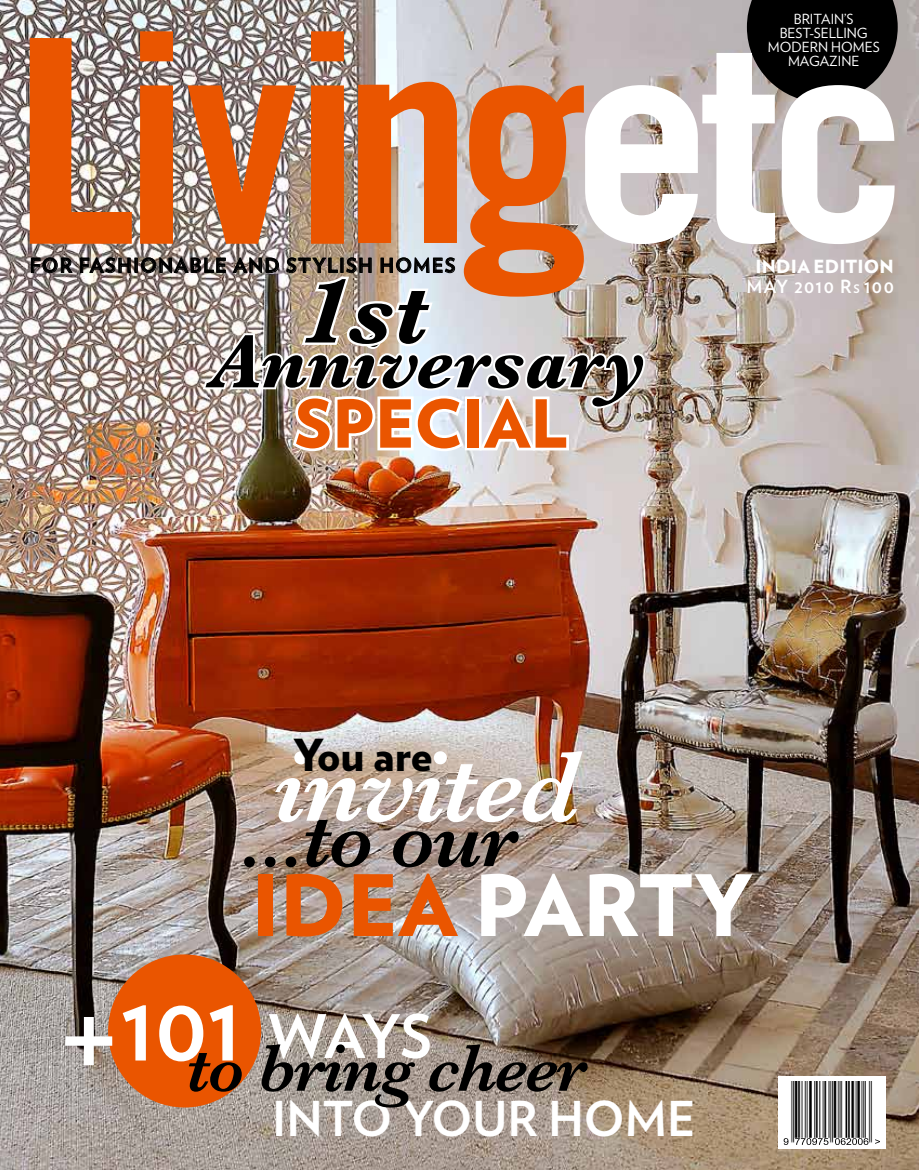
<style>
.page{position:relative;width:919px;height:1170px;background:#fff}
.page>*{position:absolute;margin:0;border:0;box-sizing:border-box;transform-origin:0 0}
.t1{font:italic 600 103.05px "Baskerville";letter-spacing:-.025em;color:#fff}
.t2{font:italic 700 93.75px "Baskerville";color:#000}
.t3{font:italic 600 84.3px/69.8px "Baskerville";color:#000}
.t4{font:italic 700 77.1px "Baskerville";letter-spacing:-.01em;color:#000}
.t5{font:italic 600 68.7px "Baskerville";letter-spacing:-.025em;color:#000}
.t6{font:900 66px "Verlag";color:#ea5500}
.t7{font:700 59.85px "Verlag";color:#fff}
.t8{font:700 48px "Verlag";color:#fff}
.t9{font:900 44.1px "Verlag";letter-spacing:-.005em;color:#000}
.t10{font:700 19.5px "Verlag";letter-spacing:.07em;color:#000}
.t11{font:700 18.15px "Verlag";letter-spacing:.07em;color:#fff}
.t12{font:900 18.15px "Verlag";letter-spacing:.01em;color:#fff}
.t13{font:13.95px/14.2px "Verlag";color:#fff;text-align:center}
.s1{font-size:11.7px}
.s2{font-family:"Verlag";font-weight:900;font-style:normal;color:#ea5500}
.s3{font-family:"Verlag";font-weight:900;font-style:normal;color:#fff}
.s4{font-weight:400;font-size:137.55px}
.s5{font-size:92.55px}
</style>
<div class="page">
<img style="left:0;top:0;width:918px;height:1169px">
<div style="left:746px;top:0;width:151px;height:102px;background:#000"></div>
<div style="left:108px;top:954px;width:153px;height:153px;background:#ea5500;border-radius:50%"></div>
<div style="left:778px;top:1076px;width:107px;height:72px;background:#fff"></div>
<img style="left:784px;top:1081px;width:96px;height:64px">
<svg style="left:783px;top:1137px;width:5px;height:7px"></svg>
<svg style="left:795px;top:1137px;width:33px;height:7px"></svg>
<svg style="left:835px;top:1137px;width:33px;height:7px"></svg>
<svg style="left:875px;top:1139px;width:4px;height:4px"></svg>
<svg style="left:31px;top:257px;width:42px;height:16px"></svg>
<svg style="left:80px;top:257px;width:51px;height:16px"></svg>
<div style="left:134px;top:258px;width:4px;height:15px;border:1px solid #000"></div>
<svg style="left:30px;top:31px;width:314px;height:213px;background:#be8261"></svg>
<svg style="left:585px;top:53px;width:309px;height:191px"></svg>
<img style="left:141px;top:82px;width:506px;height:373px">
<p class="t13" style="left:767px;top:11px;width:114px">BRITAIN’S<br>BEST-SELLING<br>MODERN HOMES<br>MAGAZINE</p>
<p class="t10" style="left:30px;top:254px;width:425px">FOR FASHIONABLE AND STYLISH HOMES</p>
<p class="t12" style="left:755px;top:255px;width:140px">INDIA EDITION</p>
<p class="t2" style="left:299px;top:257px;width:129px">1st</p>
<p class="t4" style="left:209px;top:317px;width:438px">Anniversary</p>
<p class="t6" style="left:294px;top:384px;width:274px">SPECIAL</p>
<p class="t11" style="left:746px;top:276px;width:149px">MAY 2010 R<span class="s1">s</span> 100</p>
<p class="t9" style="left:293px;top:728px;width:141px">You are</p>
<p class="t1" style="left:274px;top:726px;width:307px">invited</p>
<p class="t3" style="left:241px;top:803px;width:513px">...to our<br><span class="s2">IDEA</span> <span class="s3">PARTY</span></p>
<p class="t7" style="left:57px;top:1000px;width:372px"><span class="s4">+</span><span class="s5">101</span> WAYS</p>
<p class="t5" style="left:187px;top:1027px;width:401px">to bring cheer</p>
<p class="t8" style="left:272px;top:1089px;width:425px">INTO YOUR HOME</p>
</div>
